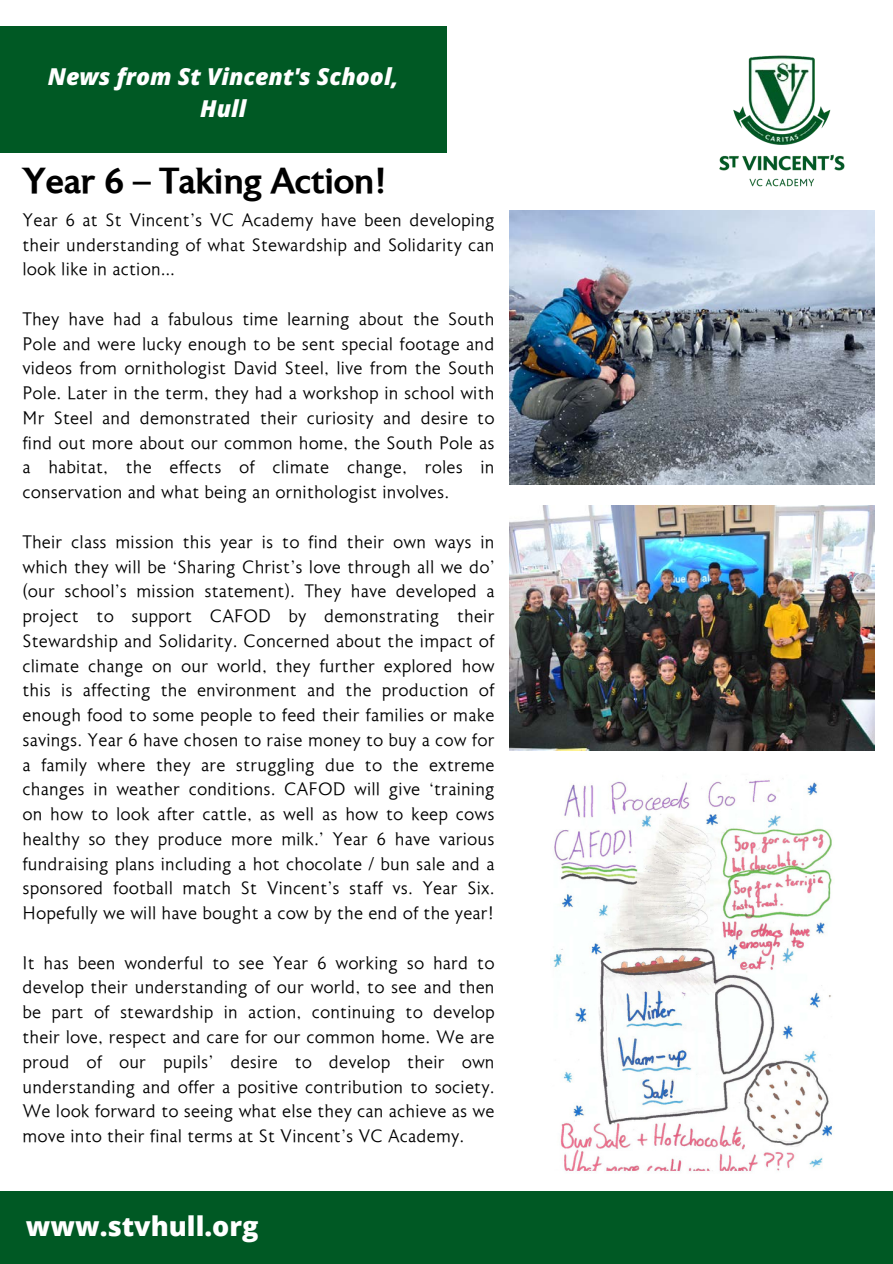
<style>
.page{position:relative;width:893px;height:1264px;background:#fff}
.page>*{position:absolute;margin:0;border:0;box-sizing:border-box;transform-origin:0 0}
.t1{font:500 36px "Astoria";color:#000}
.t2{font:800 27px "Open Sans";color:#fff}
.t3{font:italic 800 23.25px "Open Sans";color:#fff}
.t4{font:300 18px/24.8px "Astoria";color:#000;text-align:justify}
</style>
<div class="page">
<img style="left:671px;top:55px;width:204px;height:199px">
<div style="left:0;top:1191px;width:892px;height:72px;background:#005924"></div>
<div style="left:0;top:27px;width:446px;height:126px;background:#005924"></div>
<img style="left:553px;top:778px;width:279px;height:394px">
<img style="left:510px;top:506px;width:364px;height:244px">
<img style="left:510px;top:211px;width:364px;height:273px">
<p class="t3" style="left:48px;top:60px;width:352px">News from St Vincent's School,</p>
<p class="t3" style="left:200px;top:92px;width:48px">Hull</p>
<p class="t1" style="left:22px;top:166px;width:366px">Year 6 – Taking Action!</p>
<p class="t4" style="left:22px;top:209px;width:473px">Year 6 at St Vincent’s VC Academy have been developing their understanding of what Stewardship and Solidarity can look like in action…</p>
<p class="t4" style="left:22px;top:308px;width:473px">They have had a fabulous time learning about the South Pole and were lucky enough to be sent special footage and videos from ornithologist David Steel, live from the South Pole. Later in the term, they had a workshop in school with Mr Steel and demonstrated their curiosity and desire to find out more about our common home, the South Pole as a habitat, the effects of climate change, roles in conservation and what being an ornithologist involves.</p>
<p class="t4" style="left:22px;top:531px;width:473px">Their class mission this year is to find their own ways in which they will be ‘Sharing Christ’s love through all we do’ (our school’s mission statement). They have developed a project to support CAFOD by demonstrating their Stewardship and Solidarity. Concerned about the impact of climate change on our world, they further explored how this is affecting the environment and the production of enough food to some people to feed their families or make savings. Year 6 have chosen to raise money to buy a cow for a family where they are struggling due to the extreme changes in weather conditions. CAFOD will give ‘training on how to look after cattle, as well as how to keep cows healthy so they produce more milk.’ Year 6 have various fundraising plans including a hot chocolate / bun sale and a sponsored football match St Vincent’s staff vs. Year Six.<br>Hopefully we will have bought a cow by the end of the year!</p>
<p class="t4" style="left:22px;top:952px;width:473px">It has been wonderful to see Year 6 working so hard to develop their understanding of our world, to see and then be part of stewardship in action, continuing to develop their love, respect and care for our common home. We are proud of our pupils’ desire to develop their own understanding and offer a positive contribution to society.<br>We look forward to seeing what else they can achieve as we move into their final terms at St Vincent’s VC Academy.</p>
<p class="t2" style="left:26px;top:1206px;width:234px">www.stvhull.org</p>
</div>
